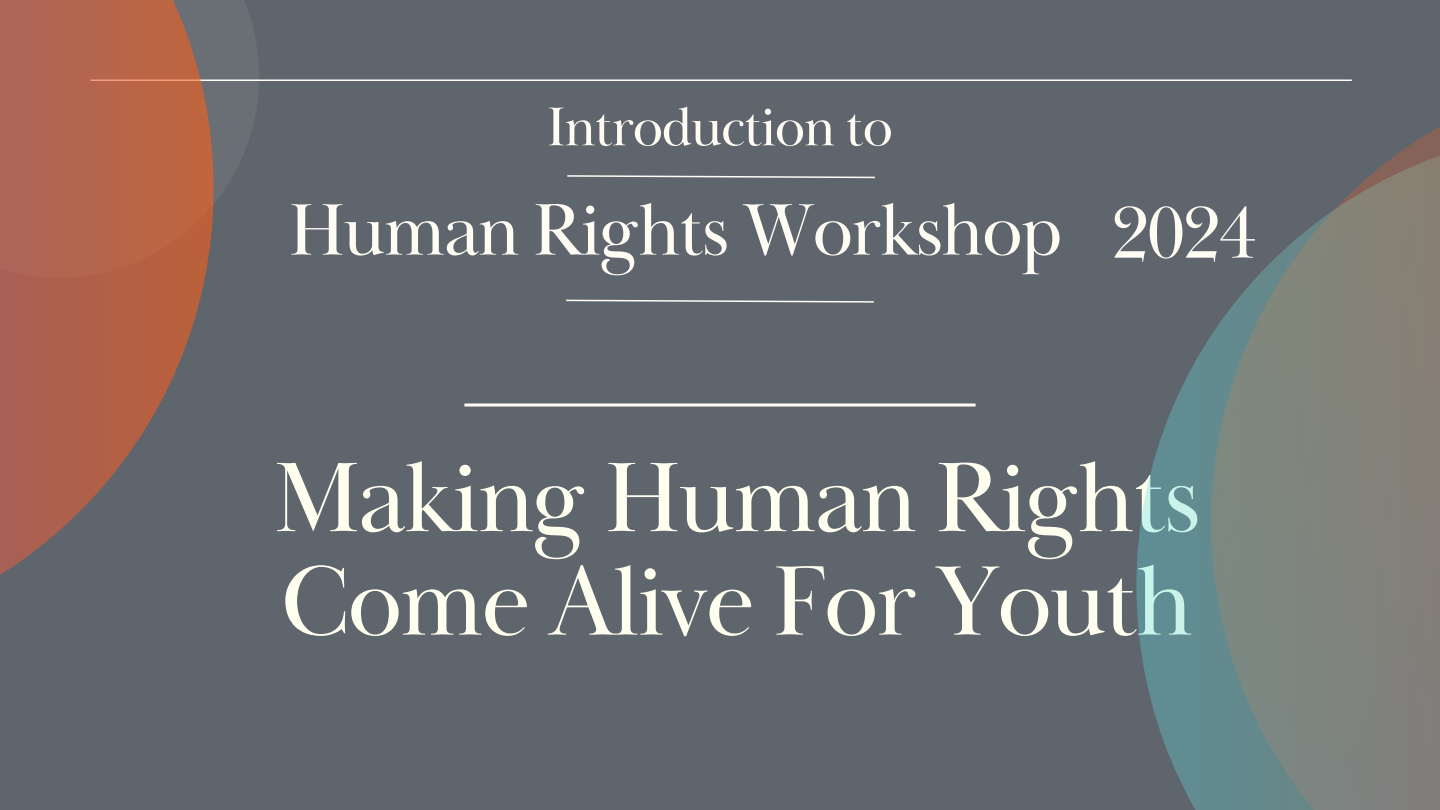
<style>
.page{position:relative;width:1440px;height:810px;background:#5f656c}
.page>*{position:absolute;margin:0;border:0;box-sizing:border-box;transform-origin:0 0}
.t1{font:102px/103.5px "Baskerville Display PT";letter-spacing:-.03em;color:#fffff0}
.t2{font:75.5px "Baskerville Display PT";color:#fffcf4}
.t3{font:75.4px "Baskerville Display PT";letter-spacing:-.03em;color:#fffcf4}
.t4{font:56.4px "Baskerville Display PT";letter-spacing:-.03em;color:#fffcf4}
</style>
<div class="page">
<div style="left:0;top:0;width:259px;height:278px;background:#696f75"></div>
<hr style="left:90px;top:80px;width:1262px;height:1px;background:#fffcf4">
<svg style="left:566px;top:299px;width:308px;height:4px"></svg>
<svg style="left:0;top:0;width:214px;height:575px;fill:#af654f"></svg>
<hr style="left:464px;top:404px;width:512px;height:2px;background:#fffcf4">
<svg style="left:567px;top:175px;width:308px;height:4px"></svg>
<svg style="left:1136px;top:130px;width:304px;height:680px;fill:#7e837b"></svg>
<p class="t4" style="left:547px;top:93px;width:348px">Introduction to</p>
<p class="t3" style="left:289px;top:184px;width:775px">Human Rights Workshop</p>
<p class="t2" style="left:1112px;top:187px;width:147px">2024</p>
<p class="t1" style="left:274px;top:450px;width:929px">Making Human Rights<br>Come Alive For Youth</p>
</div>
